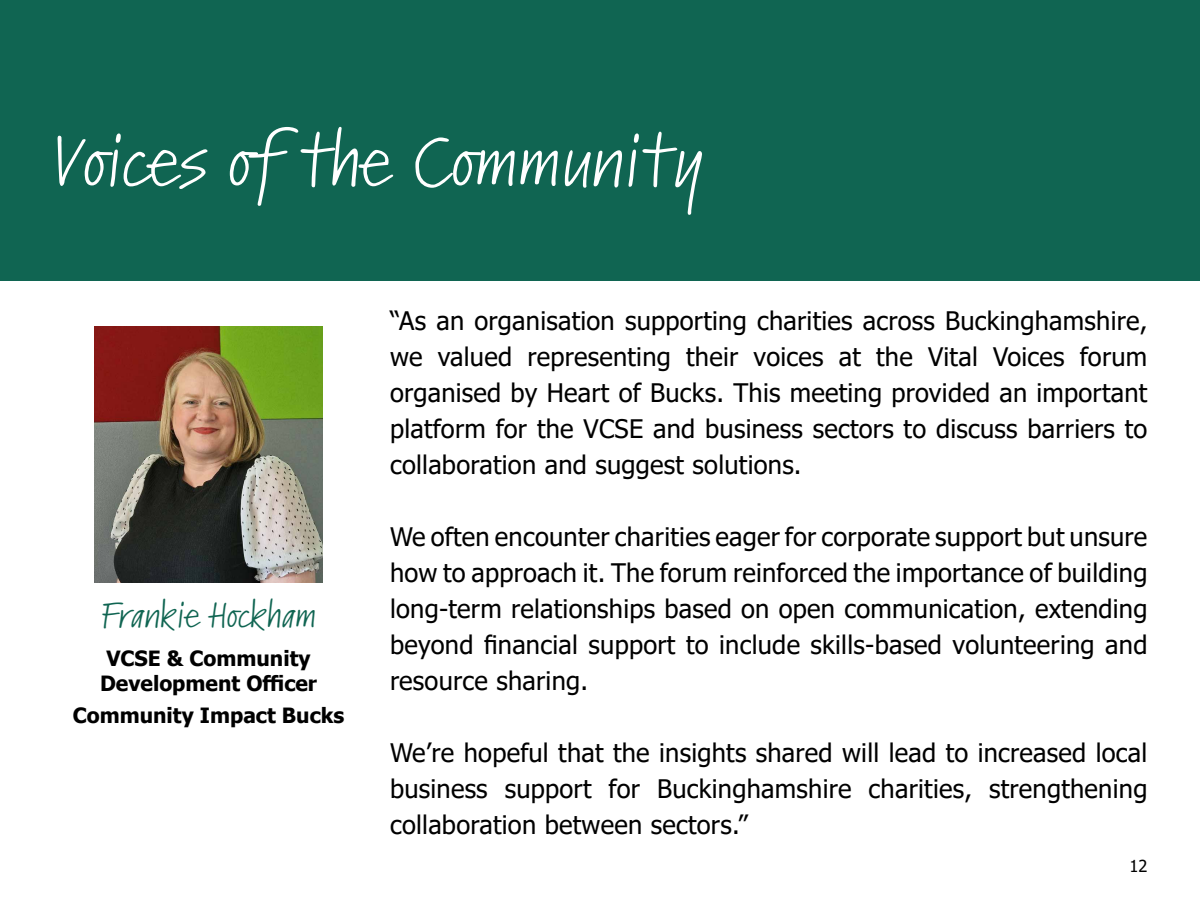
<style>
.page{position:relative;width:1200px;height:900px;background:#fff}
.page>*{position:absolute;margin:0;border:0;box-sizing:border-box;transform-origin:0 0}
.t1{font:semi-expanded 67.5px "Kremlin Pro";color:#fff}
.t2{font:semi-expanded 33px "Kremlin Pro";color:#106552}
.t3{font:25.5px/36px "Tahoma";letter-spacing:.01em;color:#000;text-align:justify}
.t4{font:700 21px/25.2px "Tahoma";color:#000;text-align:center}
.t5{font:16.5px "Tahoma";color:#000}
</style>
<div class="page">
<div style="left:0;top:0;width:1200px;height:280px;background:#106552"></div>
<img style="left:94px;top:326px;width:228px;height:257px">
<h1 class="t1" style="left:54px;top:114px;width:650px">Voices of the Community</h1>
<p class="t2" style="left:101px;top:592px;width:217px">Frankie Hockham</p>
<p class="t4" style="left:100px;top:646px;width:218px">VCSE &amp; Community<br>Development Officer</p>
<p class="t4" style="left:73px;top:703px;width:273px">Community Impact Bucks</p>
<p class="t3" style="left:390px;top:304px;width:759px">“As an organisation supporting charities across Buckinghamshire, we valued representing their voices at the Vital Voices forum organised by Heart of Bucks. This meeting provided an important platform for the VCSE and business sectors to discuss barriers to collaboration and suggest solutions.</p>
<p class="t3" style="left:390px;top:520px;width:759px">We often encounter charities eager for corporate support but unsure how to approach it. The forum reinforced the importance of building long-term relationships based on open communication, extending beyond financial support to include skills-based volunteering and resource sharing.</p>
<p class="t3" style="left:390px;top:736px;width:759px">We’re hopeful that the insights shared will lead to increased local business support for Buckinghamshire charities, strengthening collaboration between sectors.”</p>
<p class="t5" style="left:1129px;top:855px;width:20px">12</p>
</div>
